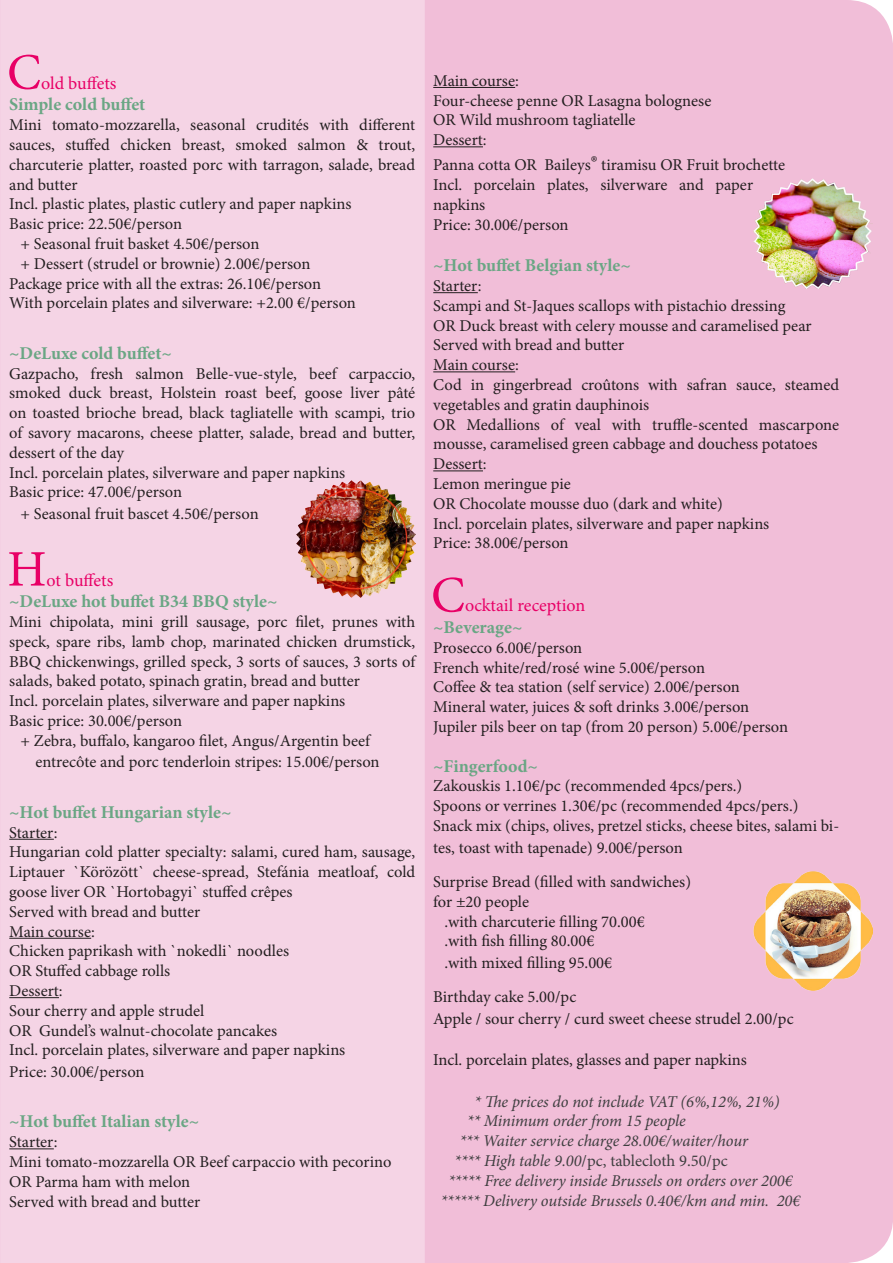
<style>
.page{position:relative;width:893px;height:1263px;background:#fff}
.page>*{position:absolute;margin:0;border:0;box-sizing:border-box;transform-origin:0 0}
.t1{font:51.3px "Minion Pro";color:#e80066}
.t2{font:700 18px "Minion Pro";color:#6aa684}
.t3{font:18px "Minion Pro";color:#e80066}
.t4{font:16.5px/19.8px "Minion Pro";color:#231f20;text-align:justify}
.t5{font:italic 16.5px "Minion Pro";letter-spacing:-.005em;color:#3e3e3f}
.t6{font:16.5px "Minion Pro";color:#3e3e3f}
.s1{font-size:21px}
.s2{font-style:italic}
</style>
<div class="page">
<div style="left:424px;top:0;width:469px;height:1263px;background:#f1bed8"></div>
<div style="left:0;top:0;width:424px;height:1263px;background:#f5d4e5"></div>
<hr style="left:9px;top:839px;width:45px;height:1px;background:#231f20">
<hr style="left:9px;top:938px;width:82px;height:1px;background:#231f20">
<hr style="left:9px;top:997px;width:50px;height:1px;background:#231f20">
<hr style="left:9px;top:1148px;width:45px;height:1px;background:#231f20">
<hr style="left:433px;top:87px;width:82px;height:1px;background:#231f20">
<hr style="left:433px;top:146px;width:50px;height:1px;background:#231f20">
<hr style="left:433px;top:292px;width:45px;height:1px;background:#231f20">
<hr style="left:433px;top:371px;width:82px;height:1px;background:#231f20">
<hr style="left:433px;top:470px;width:50px;height:1px;background:#231f20">
<img style="left:753px;top:871px;width:119px;height:119px">
<img style="left:296px;top:480px;width:119px;height:117px">
<img style="left:753px;top:178px;width:119px;height:110px">
<p class="t1" style="left:7px;top:38px;width:36px">C</p>
<p class="t3" style="left:41px;top:71px;width:77px">old buffets</p>
<p class="t2" style="left:9px;top:92px;width:138px">Simple cold buffet</p>
<p class="t4" style="left:9px;top:115px;width:407px">Mini tomato-mozzarella, seasonal crudités with different sauces, stuffed chicken breast, smoked salmon &amp; trout, charcuterie platter, roasted porc with tarragon, salade, bread and butter</p>
<p class="t4" style="left:9px;top:194px;width:344px">Incl. plastic plates, plastic cutlery and paper napkins</p>
<p class="t4" style="left:9px;top:214px;width:174px">Basic price: 22.50€/person</p>
<p class="t4" style="left:21px;top:234px;width:241px">+ Seasonal fruit basket 4.50€/person</p>
<p class="t4" style="left:21px;top:254px;width:291px">+ Dessert (strudel or brownie) 2.00€/person</p>
<p class="t4" style="left:9px;top:273px;width:313px">Package price with all the extras: 26.10€/person</p>
<p class="t4" style="left:9px;top:293px;width:348px">With porcelain plates and silverware: +2.00 €/person</p>
<p class="t2" style="left:9px;top:340px;width:164px">~DeLuxe cold buffet~</p>
<p class="t4" style="left:9px;top:363px;width:407px">Gazpacho, fresh salmon Belle-vue-style, beef carpaccio, smoked duck breast, Holstein roast beef, goose liver pâté on toasted brioche bread, black tagliatelle with scampi, trio of savory macarons, cheese platter, salade, bread and butter, dessert of the day</p>
<p class="t4" style="left:9px;top:462px;width:338px">Incl. porcelain plates, silverware and paper napkins</p>
<p class="t4" style="left:9px;top:482px;width:174px">Basic price: 47.00€/person</p>
<p class="t4" style="left:21px;top:504px;width:240px">+ Seasonal fruit bascet 4.50€/person</p>
<p class="t1" style="left:7px;top:535px;width:41px">H</p>
<p class="t3" style="left:47px;top:568px;width:68px">ot buffets</p>
<p class="t2" style="left:9px;top:589px;width:270px">~DeLuxe hot buffet B34 BBQ style~</p>
<p class="t4" style="left:9px;top:612px;width:407px">Mini chipolata, mini grill sausage, porc filet, prunes with speck, spare ribs, lamb chop, marinated chicken drumstick, BBQ chickenwings, grilled speck, 3 sorts of sauces, 3 sorts of salads, baked potato, spinach gratin, bread and butter</p>
<p class="t4" style="left:9px;top:691px;width:338px">Incl. porcelain plates, silverware and paper napkins</p>
<p class="t4" style="left:9px;top:711px;width:174px">Basic price: 30.00€/person</p>
<p class="t4" style="left:21px;top:731px;width:351px">+ Zebra, buffalo, kangaroo filet, Angus/Argentin beef</p>
<p class="t4" style="left:35px;top:752px;width:346px">entrecôte and porc tenderloin stripes: 15.00€/person</p>
<p class="t2" style="left:9px;top:799px;width:224px">~Hot buffet Hungarian style~</p>
<p class="t4" style="left:9px;top:822px;width:50px">Starter:</p>
<p class="t4" style="left:9px;top:842px;width:407px">Hungarian cold platter specialty: salami, cured ham, sausage, Liptauer `Körözött` cheese-spread, Stefánia meatloaf, cold goose liver OR `Hortobagyi` stuffed crêpes</p>
<p class="t4" style="left:9px;top:902px;width:193px">Served with bread and butter</p>
<p class="t4" style="left:9px;top:921px;width:87px">Main course:</p>
<p class="t4" style="left:9px;top:941px;width:281px">Chicken paprikash with `nokedli` noodles</p>
<p class="t4" style="left:9px;top:961px;width:163px">OR Stuffed cabbage rolls</p>
<p class="t4" style="left:9px;top:981px;width:55px">Dessert:</p>
<p class="t4" style="left:9px;top:1001px;width:197px">Sour cherry and apple strudel</p>
<p class="t4" style="left:9px;top:1020px;width:270px">OR Gundel’s walnut-chocolate pancakes</p>
<p class="t4" style="left:9px;top:1040px;width:338px">Incl. porcelain plates, silverware and paper napkins</p>
<p class="t4" style="left:9px;top:1062px;width:137px">Price: 30.00€/person</p>
<p class="t2" style="left:9px;top:1109px;width:191px">~Hot buffet Italian style~</p>
<p class="t4" style="left:9px;top:1132px;width:50px">Starter:</p>
<p class="t4" style="left:9px;top:1152px;width:384px">Mini tomato-mozzarella OR Beef carpaccio with pecorino</p>
<p class="t4" style="left:9px;top:1172px;width:183px">OR Parma ham with melon</p>
<p class="t4" style="left:9px;top:1191px;width:193px">Served with bread and butter</p>
<p class="t4" style="left:433px;top:71px;width:87px">Main course:</p>
<p class="t4" style="left:433px;top:91px;width:280px">Four-cheese penne OR Lasagna bolognese</p>
<p class="t4" style="left:433px;top:110px;width:204px">OR Wild mushroom tagliatelle</p>
<p class="t4" style="left:433px;top:130px;width:55px">Dessert:</p>
<p class="t4" style="left:433px;top:155px;width:353px">Panna cotta OR Baileys<span class="s1">®</span> tiramisu OR Fruit brochette</p>
<p class="t4" style="left:433px;top:175px;width:321px">Incl. porcelain plates, silverware and paper napkins</p>
<p class="t4" style="left:433px;top:215px;width:137px">Price: 30.00€/person</p>
<p class="t2" style="left:433px;top:253px;width:199px">~Hot buffet Belgian style~</p>
<p class="t4" style="left:433px;top:276px;width:50px">Starter:</p>
<p class="t4" style="left:433px;top:296px;width:354px">Scampi and St-Jaques scallops with pistachio dressing</p>
<p class="t4" style="left:433px;top:316px;width:380px">OR Duck breast with celery mousse and caramelised pear</p>
<p class="t4" style="left:433px;top:335px;width:193px">Served with bread and butter</p>
<p class="t4" style="left:433px;top:355px;width:87px">Main course:</p>
<p class="t4" style="left:433px;top:375px;width:407px">Cod in gingerbread croûtons with safran sauce, steamed vegetables and gratin dauphinois</p>
<p class="t4" style="left:433px;top:415px;width:407px">OR Medallions of veal with truffle-scented mascarpone mousse, caramelised green cabbage and douchess potatoes</p>
<p class="t4" style="left:433px;top:454px;width:55px">Dessert:</p>
<p class="t4" style="left:433px;top:474px;width:139px">Lemon meringue pie</p>
<p class="t4" style="left:433px;top:494px;width:291px">OR Chocolate mousse duo (dark and white)</p>
<p class="t4" style="left:433px;top:514px;width:338px">Incl. porcelain plates, silverware and paper napkins</p>
<p class="t4" style="left:433px;top:533px;width:137px">Price: 38.00€/person</p>
<p class="t1" style="left:431px;top:561px;width:36px">C</p>
<p class="t3" style="left:465px;top:594px;width:122px">ocktail reception</p>
<p class="t2" style="left:433px;top:615px;width:91px">~Beverage~</p>
<p class="t4" style="left:433px;top:638px;width:151px">Prosecco 6.00€/person</p>
<p class="t4" style="left:433px;top:658px;width:273px">French white/red/rosé wine 5.00€/person</p>
<p class="t4" style="left:433px;top:677px;width:308px">Coffee &amp; tea station (self service) 2.00€/person</p>
<p class="t4" style="left:433px;top:697px;width:317px">Mineral water, juices &amp; soft drinks 3.00€/person</p>
<p class="t4" style="left:433px;top:717px;width:356px">Jupiler pils beer on tap (from 20 person) 5.00€/person</p>
<p class="t2" style="left:433px;top:753px;width:106px">~Fingerfood~</p>
<p class="t4" style="left:433px;top:776px;width:311px">Zakouskis 1.10€/pc (recommended 4pcs/pers.)</p>
<p class="t4" style="left:433px;top:796px;width:367px">Spoons or verrines 1.30€/pc (recommended 4pcs/pers.)</p>
<p class="t4" style="left:433px;top:815px;width:407px;line-height:21.6px">Snack mix (chips, olives, pretzel sticks, cheese bites, salami bi&shy;tes, toast with tapenade) 9.00€/person</p>
<p class="t4" style="left:433px;top:872px;width:259px">Surprise Bread (filled with sandwiches)</p>
<p class="t4" style="left:433px;top:892px;width:97px">for ±20 people</p>
<p class="t4" style="left:444px;top:911px;width:202px">.with charcuterie filling 70.00€</p>
<p class="t4" style="left:444px;top:931px;width:151px">.with fish filling 80.00€</p>
<p class="t4" style="left:444px;top:953px;width:169px">.with mixed filling 95.00€</p>
<p class="t4" style="left:433px;top:987px;width:145px">Birthday cake 5.00/pc</p>
<p class="t4" style="left:433px;top:1009px;width:362px">Apple / sour cherry / curd sweet cheese strudel 2.00/pc</p>
<p class="t4" style="left:433px;top:1050px;width:315px">Incl. porcelain plates, glasses and paper napkins</p>
<p class="t5" style="left:474px;top:1090px;width:307px">* The prices do not include VAT (6%,12%, 21%)</p>
<p class="t5" style="left:467px;top:1110px;width:220px">** Minimum order from 15 people</p>
<p class="t5" style="left:460px;top:1129px;width:290px">*** Waiter service charge 28.00€/waiter/hour</p>
<p class="t6" style="left:455px;top:1149px;width:275px"><span class="s2">**** High table 9.00</span>/pc, tablecloth 9.50/pc</p>
<p class="t5" style="left:448px;top:1169px;width:346px">***** Free delivery inside Brussels on orders over 200€</p>
<p class="t5" style="left:441px;top:1189px;width:361px">****** Delivery outside Brussels 0.40€/km and min. 20€</p>
</div>
